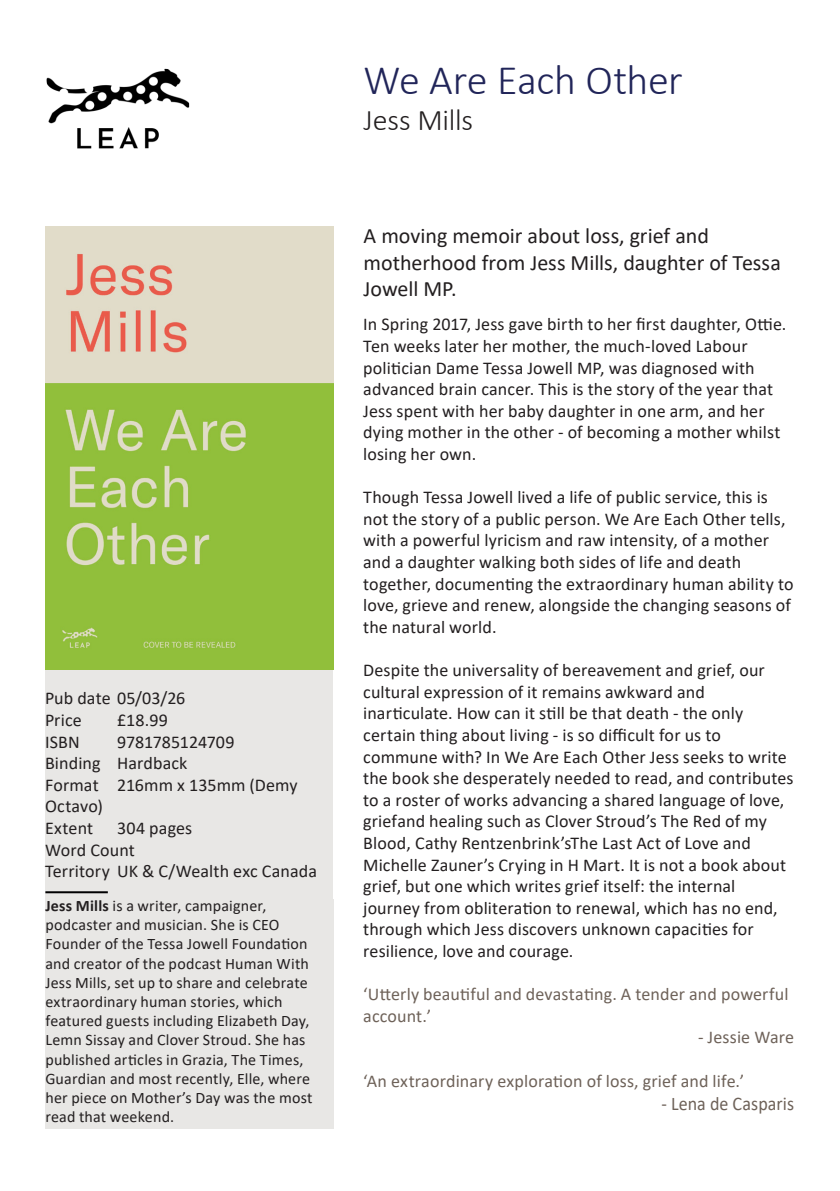
<style>
.page{position:relative;width:840px;height:1191px;background:#fff}
.page>*{position:absolute;margin:0;border:0;box-sizing:border-box;transform-origin:0 0}
.t1{font:300 42px "Calibri";letter-spacing:-.01em;color:#212559}
.t2{font:300 30px "Calibri";letter-spacing:-.01em;color:#231f20}
.Intro_paragraph{font:22px/26.4px "Calibri";color:#231f20}
.t3{font:19.2px "Calibri";letter-spacing:.005em;color:#6e6259;scale:.93 1}
.t4{font:18px/21.6px "Calibri";letter-spacing:.005em;color:#231f20}
.t5{font:18px/21.6px "Calibri";letter-spacing:.01em;color:#6e6259}
.t6{font:16px/19.2px "Calibri";letter-spacing:.01em;color:#231f20}
.s1{font-weight:700}
</style>
<div class="page">
<img style="left:47px;top:69px;width:142px;height:79px">
<div style="left:45px;top:899px;width:288px;height:229px;background:#e8e7e5"></div>
<div style="left:45px;top:669px;width:287px;height:230px;background:#e8e7e5"></div>
<img style="left:45px;top:227px;width:288px;height:442px">
<hr style="left:45px;top:891px;width:63px;height:2px;background:#000001">
<p class="t4" style="left:45px;top:687px;width:142px">Pub date 05/03/26</p>
<p class="t4" style="left:45px;top:709px;width:38px">Price</p>
<p class="t4" style="left:117px;top:709px;width:52px">£18.99</p>
<p class="t4" style="left:45px;top:730px;width:36px">ISBN</p>
<p class="t4" style="left:117px;top:730px;width:119px">9781785124709</p>
<p class="t4" style="left:45px;top:752px;width:144px">Binding Hardback</p>
<p class="t4" style="left:45px;top:773px;width:254px">Format 216mm x 135mm (Demy<br>Octavo)</p>
<p class="t4" style="left:45px;top:817px;width:50px">Extent</p>
<p class="t4" style="left:117px;top:817px;width:77px">304 pages</p>
<p class="t4" style="left:45px;top:838px;width:91px">Word Count</p>
<p class="t4" style="left:45px;top:860px;width:273px">Territory UK &amp; C/Wealth exc Canada</p>
<p class="t6" style="left:45px;top:895px;width:268px"><span class="s1">Jess Mills</span> is a writer, campaigner, podcaster and musician. She is CEO Founder of the Tessa Jowell Foundation and creator of the podcast Human With Jess Mills, set up to share and celebrate extraordinary human stories, which featured guests including Elizabeth Day, Lemn Sissay and Clover Stroud. She has published articles in Grazia, The Times, Guardian and most recently, Elle, where her piece on Mother’s Day was the most read that weekend.</p>
<p class="t1" style="left:363px;top:54px;width:320px">We Are Each Other</p>
<p class="t2" style="left:363px;top:101px;width:111px">Jess Mills</p>
<p class="Intro_paragraph" style="left:363px;top:222px;width:418px">A moving memoir about loss, grief and motherhood from Jess Mills, daughter of Tessa<br>Jowell MP.</p>
<p class="t4" style="left:363px;top:313px;width:424px">In Spring 2017, Jess gave birth to her first daughter, Ottie.<br>Ten weeks later her mother, the much-loved Labour politician Dame Tessa Jowell MP, was diagnosed with advanced brain cancer. This is the story of the year that Jess spent with her baby daughter in one arm, and her dying mother in the other - of becoming a mother whilst losing her own.</p>
<p class="t4" style="left:363px;top:486px;width:431px">Though Tessa Jowell lived a life of public service, this is not the story of a public person. We Are Each Other tells, with a powerful lyricism and raw intensity, of a mother and a daughter walking both sides of life and death together, documenting the extraordinary human ability to love, grieve and renew, alongside the changing seasons of the natural world.</p>
<p class="t4" style="left:363px;top:659px;width:431px">Despite the universality of bereavement and grief, our cultural expression of it remains awkward and inarticulate. How can it still be that death - the only certain thing about living - is so difficult for us to commune with? In We Are Each Other Jess seeks to write the book she desperately needed to read, and contributes to a roster of works advancing a shared language of love, griefand healing such as Clover Stroud’s The Red of my Blood, Cathy Rentzenbrink’sThe Last Act of Love and Michelle Zauner’s Crying in H Mart. It is not a book about grief, but one which writes grief itself: the internal journey from obliteration to renewal, which has no end, through which Jess discovers unknown capacities for resilience, love and courage.</p>
<p class="t5" style="left:363px;top:983px;width:426px">‘Utterly beautiful and devastating. A tender and powerful account.’</p>
<p class="t5" style="left:697px;top:1026px;width:98px">- Jessie Ware</p>
<p class="t5" style="left:363px;top:1069px;width:382px">‘An extraordinary exploration of loss, grief and life.’</p>
<p class="t3" style="left:661px;top:1090px;width:144px">- Lena de Casparis</p>
</div>
